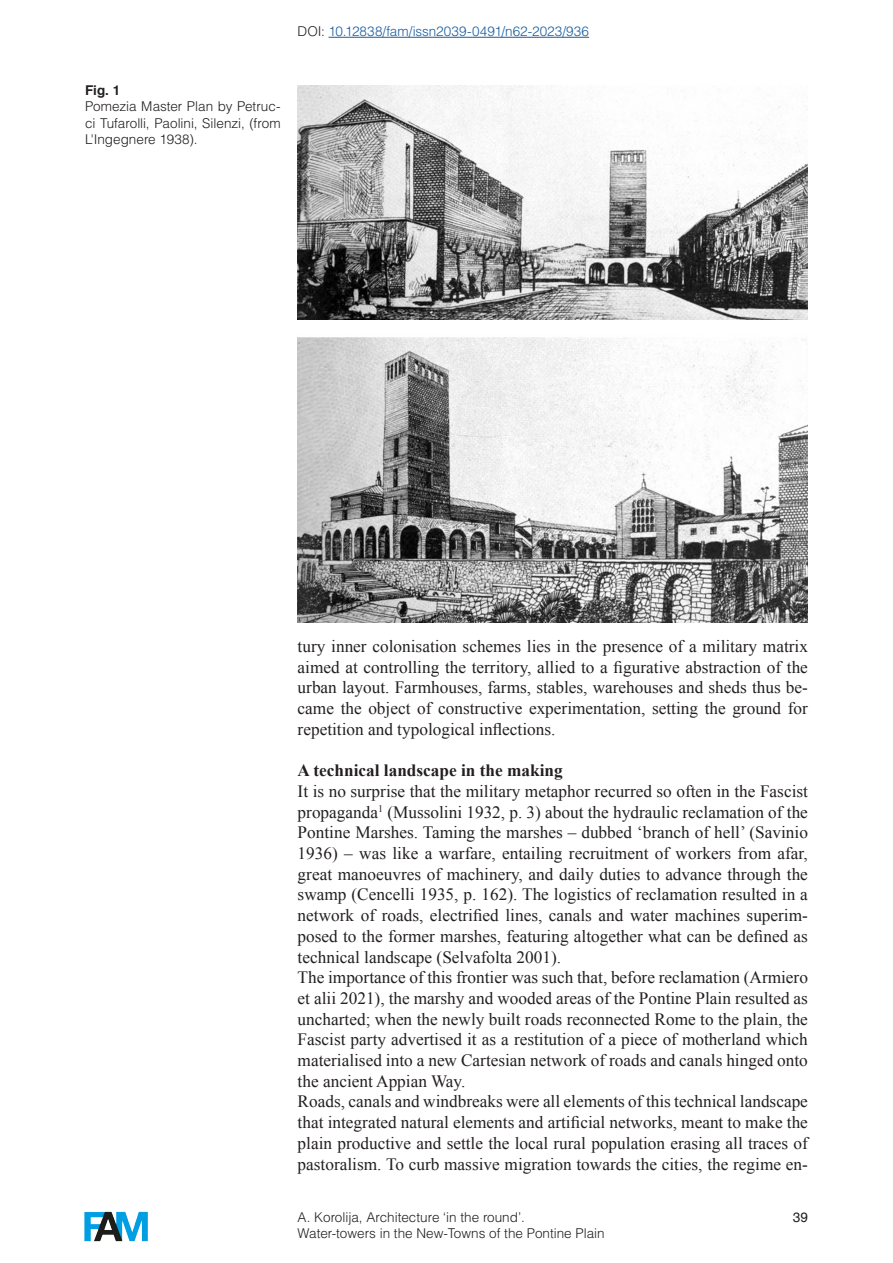
<style>
.page{position:relative;width:893px;height:1263px;background:#fff}
.page>*{position:absolute;margin:0;border:0;box-sizing:border-box;transform-origin:0 0}
.Testo{font:17.25px/20.7px "Times New Roman";color:#231f20;text-align:justify}
.Testo-2{font:700 17.25px "Times New Roman";color:#231f20}
.Testo_Dida{font:300 13.5px/16.2px "Helvetica LT Std";color:#231f20;text-align:justify}
.t1{font:300 13.5px "Helvetica LT Std";color:#175d9e}
.Fig__N{font:700 13.5px "Helvetica";color:#231f20}
.t2{font:13.5px "Helvetica";color:#231f20}
.s1{color:#231f20}
</style>
<div class="page">
<img style="left:298px;top:85px;width:510px;height:235px">
<img style="left:298px;top:337px;width:510px;height:286px">
<hr style="left:329px;top:37px;width:260px;height:1px;background:#175d9e">
<img style="left:84px;top:1211px;width:64px;height:31px">
<p class="t1" style="left:298px;top:23px;width:293px"><span class="s1">DOI:</span> 10.12838/fam/issn2039-0491/n62-2023/936</p>
<p class="Fig__N" style="left:85px;top:80px;width:37px">Fig. 1</p>
<p class="Testo_Dida" style="left:85px;top:98px;width:197px">Pomezia Master Plan by Petruc&shy;ci Tufarolli, Paolini, Silenzi, (from L'Ingegnere 1938).</p>
<p class="Testo" style="left:298px;top:635px;width:512px">tury inner colonisation schemes lies in the presence of a military matrix aimed at controlling the territory, allied to a figurative abstraction of the urban layout. Farmhouses, farms, stables, warehouses and sheds thus be&shy;came the object of constructive experimentation, setting the ground for repetition and typological inflections.</p>
<p class="Testo-2" style="left:298px;top:758px;width:267px">A technical landscape in the making</p>
<p class="Testo" style="left:298px;top:780px;width:512px">It is no surprise that the military metaphor recurred so often in the Fascist propaganda<sup>1</sup> (Mussolini 1932, p. 3) about the hydraulic reclamation of the Pontine Marshes. Taming the marshes – dubbed ‘branch of hell’ (Savinio 1936) – was like a warfare, entailing recruitment of workers from afar, great manoeuvres of machinery, and daily duties to advance through the swamp (Cencelli 1935, p. 162). The logistics of reclamation resulted in a network of roads, electrified lines, canals and water machines superim&shy;posed to the former marshes, featuring altogether what can be defined as technical landscape (Selvafolta 2001).</p>
<p class="Testo" style="left:298px;top:967px;width:512px">The importance of this frontier was such that, before reclamation (Armiero et alii 2021), the marshy and wooded areas of the Pontine Plain resulted as uncharted; when the newly built roads reconnected Rome to the plain, the Fascist party advertised it as a restitution of a piece of motherland which materialised into a new Cartesian network of roads and canals hinged onto the ancient Appian Way.</p>
<p class="Testo" style="left:298px;top:1091px;width:512px">Roads, canals and windbreaks were all elements of this technical landscape that integrated natural elements and artificial networks, meant to make the plain productive and settle the local rural population erasing all traces of pastoralism. To curb massive migration towards the cities, the regime en-</p>
<p class="Testo_Dida" style="left:298px;top:1208px;width:229px">A. Korolija, Architecture ‘in the round’.</p>
<p class="Testo_Dida" style="left:298px;top:1225px;width:309px">Water-towers in the New-Towns of the Pontine Plain</p>
<p class="t2" style="left:793px;top:1209px;width:17px">39</p>
</div>
